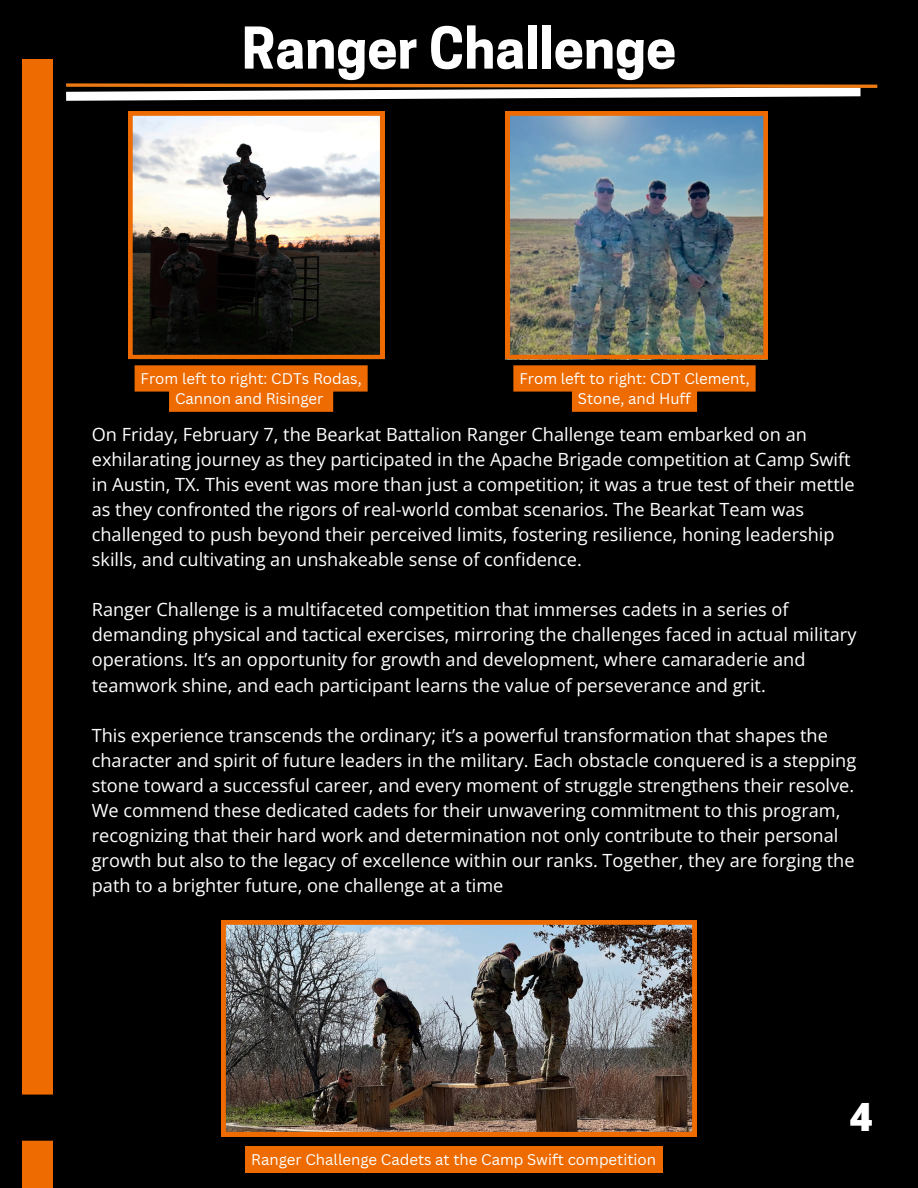
<style>
.page{position:relative;width:918px;height:1188px;background:#000}
.page>*{position:absolute;margin:0;border:0;box-sizing:border-box;transform-origin:0 0}
.t1{font:700 54px "Cooper Hewitt";color:#fff}
.t2{font:800 39px "Open Sans";color:#fff}
.t3{font:18.15px/25px "Open Sans";color:#fff}
.t4{font:15px/20.2px "Canva Sans";color:#fff;text-align:center}
</style>
<div class="page">
<div style="left:22px;top:60px;width:31px;height:1128px;background:#ed6b00"></div>
<div style="left:0;top:1095px;width:918px;height:46px;background:#000"></div>
<svg style="left:66px;top:83px;width:812px;height:18px"></svg>
<svg style="left:128px;top:111px;width:256px;height:248px"></svg>
<img style="left:505px;top:111px;width:263px;height:248px">
<img style="left:221px;top:920px;width:475px;height:216px">
<svg style="left:135px;top:365px;width:233px;height:47px;background:#cc5c00"></svg>
<svg style="left:513px;top:365px;width:243px;height:47px"></svg>
<div style="left:245px;top:1146px;width:417px;height:27px;background:#ed6b00"></div>
<p class="t1" style="left:242px;top:28px;width:436px">Ranger Challenge</p>
<h2 class="t4" style="left:141px;top:368px;width:223px">From left to right: CDTs Rodas,<br>Cannon and Risinger</h2>
<h2 class="t4" style="left:519px;top:368px;width:232px">From left to right: CDT Clement,<br>Stone, and Huff</h2>
<p class="t3" style="left:92px;top:422px;width:764px">On Friday, February 7, the Bearkat Battalion Ranger Challenge team embarked on an exhilarating journey as they participated in the Apache Brigade competition at Camp Swift in Austin, TX. This event was more than just a competition; it was a true test of their mettle as they confronted the rigors of real-world combat scenarios. The Bearkat Team was challenged to push beyond their perceived limits, fostering resilience, honing leadership skills, and cultivating an unshakeable sense of confidence.</p>
<p class="t3" style="left:92px;top:597px;width:766px">Ranger Challenge is a multifaceted competition that immerses cadets in a series of demanding physical and tactical exercises, mirroring the challenges faced in actual military operations. It’s an opportunity for growth and development, where camaraderie and teamwork shine, and each participant learns the value of perseverance and grit.</p>
<p class="t3" style="left:92px;top:722px;width:766px">This experience transcends the ordinary; it’s a powerful transformation that shapes the character and spirit of future leaders in the military. Each obstacle conquered is a stepping stone toward a successful career, and every moment of struggle strengthens their resolve.<br>We commend these dedicated cadets for their unwavering commitment to this program, recognizing that their hard work and determination not only contribute to their personal growth but also to the legacy of excellence within our ranks. Together, they are forging the path to a brighter future, one challenge at a time</p>
<h2 class="t4" style="left:251px;top:1149px;width:407px">Ranger Challenge Cadets at the Camp Swift competition</h2>
<p class="t2" style="left:850px;top:1089px;width:24px">4</p>
</div>
